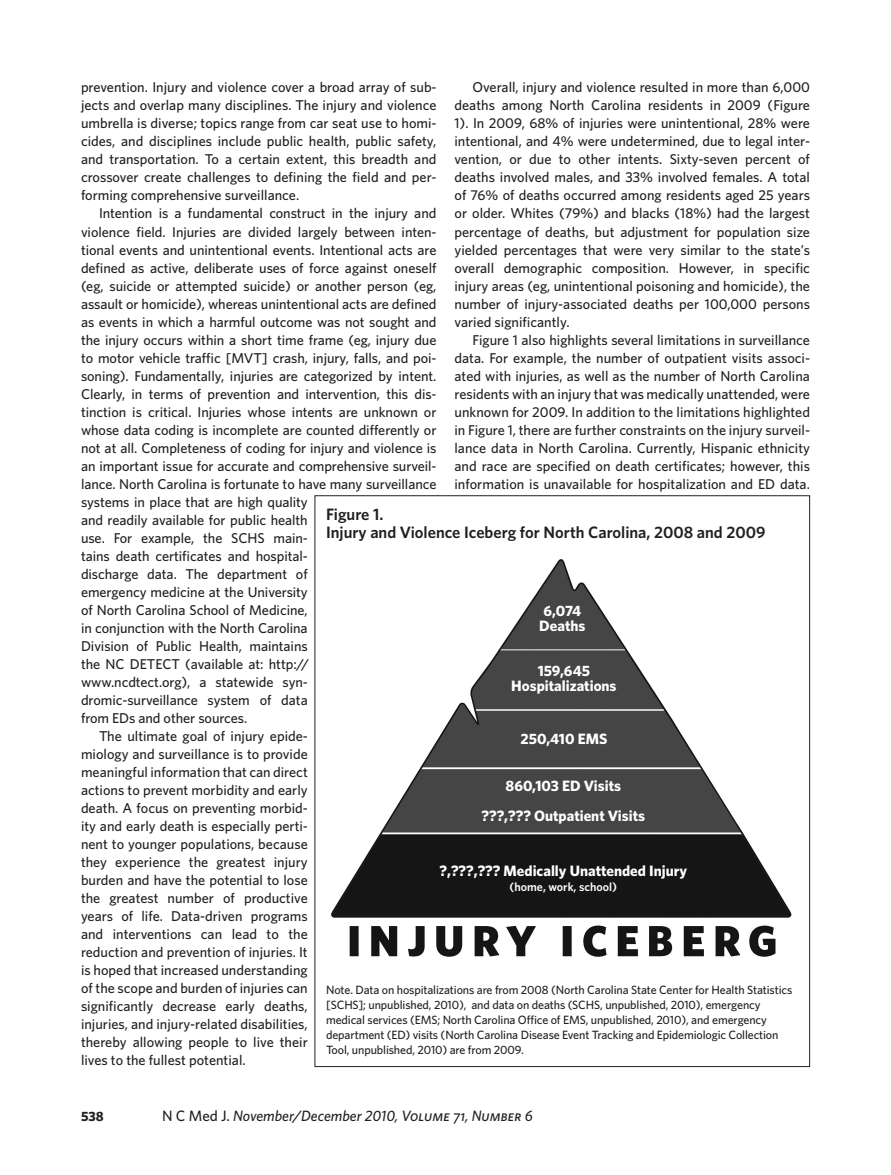
<style>
.page{position:relative;width:891px;height:1175px;background:#fff}
.page>*{position:absolute;margin:0;border:0;box-sizing:border-box;transform-origin:0 0}
.t1{font:600 16.5px "Whitney";color:#231f20}
.TOC_Authors{font:700 15px "Whitney";color:#fff}
.t2{font:italic 500 15px "Whitney";color:#231f20}
.body{font:500 14.25px/18px "Whitney";letter-spacing:-.005em;color:#231f20;text-align:justify}
.t3{font:700 13.5px "Whitney";color:#231f20}
.table_note{font:500 12px/15px "Whitney";letter-spacing:-.01em;color:#231f20}
.TOC_Authors-2{font:600 12px "Whitney";color:#fff}
.s1{font-style:normal}
.s2{font-family:"Whitney Medium SC Italic";font-weight:400;font-style:normal}
</style>
<div class="page">
<img style="left:331px;top:559px;width:461px;height:398px">
<p class="body" style="left:81px;top:78px;width:357px">prevention. Injury and violence cover a broad array of sub&shy;jects and overlap many disciplines. The injury and violence umbrella is diverse; topics range from car seat use to homi&shy;cides, and disciplines include public health, public safety, and transportation. To a certain extent, this breadth and crossover create challenges to defining the field and per&shy;forming comprehensive surveillance.</p>
<p class="body" style="left:81px;top:204px;width:357px;text-align:left;text-indent:18px">Intention is a fundamental construct in the injury and violence field. Injuries are divided largely between inten&shy;tional events and unintentional events. Intentional acts are defined as active, deliberate uses of force against oneself (eg, suicide or attempted suicide) or another person (eg, assault or homicide), whereas unintentional acts are defined as events in which a harmful outcome was not sought and the injury occurs within a short time frame (eg, injury due to motor vehicle traffic [MVT] crash, injury, falls, and poi&shy;soning). Fundamentally, injuries are categorized by intent.<br>Clearly, in terms of prevention and intervention, this dis&shy;tinction is critical. Injuries whose intents are unknown or whose data coding is incomplete are counted differently or not at all. Completeness of coding for injury and violence is an important issue for accurate and comprehensive surveil&shy;lance. North Carolina is fortunate to have many surveillance systems in place that are high quality<br>and readily available for public health<br>use. For example, the SCHS main-<br>tains death certificates and hospital-<br>discharge data. The department of<br>emergency medicine at the University<br>of North Carolina School of Medicine,<br>in conjunction with the North Carolina<br>Division of Public Health, maintains<br>the NC DETECT (available at: http://<br>www.ncdtect.org), a statewide syn-<br>dromic-surveillance system of data<br>from EDs and other sources.</p>
<p class="body" style="left:81px;top:726px;width:228px;text-indent:18px">The ultimate goal of injury epide&shy;miology and surveillance is to provide meaningful information that can direct actions to prevent morbidity and early death. A focus on preventing morbid&shy;ity and early death is especially perti&shy;nent to younger populations, because they experience the greatest injury burden and have the potential to lose the greatest number of productive years of life. Data-driven programs and interventions can lead to the reduction and prevention of injuries. It is hoped that increased understanding of the scope and burden of injuries can significantly decrease early deaths, injuries, and injury-related disabilities, thereby allowing people to live their lives to the fullest potential.</p>
<p class="body" style="left:454px;top:78px;width:357px;text-indent:18px">Overall, injury and violence resulted in more than 6,000 deaths among North Carolina residents in 2009 (Figure 1). In 2009, 68% of injuries were unintentional, 28% were intentional, and 4% were undetermined, due to legal inter&shy;vention, or due to other intents. Sixty-seven percent of deaths involved males, and 33% involved females. A total of 76% of deaths occurred among residents aged 25 years or older. Whites (79%) and blacks (18%) had the largest percentage of deaths, but adjustment for population size yielded percentages that were very similar to the state’s overall demographic composition. However, in specific injury areas (eg, unintentional poisoning and homicide), the number of injury-associated deaths per 100,000 persons varied significantly.</p>
<p class="body" style="left:454px;top:330px;width:357px;text-indent:18px">Figure 1 also highlights several limitations in surveillance data. For example, the number of outpatient visits associ&shy;ated with injuries, as well as the number of North Carolina residents with an injury that was medically unattended, were unknown for 2009. In addition to the limitations highlighted in Figure 1, there are further constraints on the injury surveil&shy;lance data in North Carolina. Currently, Hispanic ethnicity and race are specified on death certificates; however, this information is unavailable for hospitalization and ED data.</p>
<p class="t1" style="left:326px;top:504px;width:59px">Figure 1.</p>
<p class="t1" style="left:326px;top:522px;width:441px">Injury and Violence Iceberg for North Carolina, 2008 and 2009</p>
<p class="TOC_Authors" style="left:544px;top:602px;width:39px">6,074</p>
<p class="TOC_Authors" style="left:539px;top:617px;width:48px">Deaths</p>
<p class="TOC_Authors" style="left:538px;top:661px;width:54px">159,645</p>
<p class="TOC_Authors" style="left:511px;top:676px;width:107px">Hospitalizations</p>
<p class="TOC_Authors" style="left:521px;top:729px;width:88px">250,410 EMS</p>
<p class="TOC_Authors" style="left:506px;top:776px;width:117px">860,103 ED Visits</p>
<p class="TOC_Authors" style="left:482px;top:806px;width:165px">???,??? Outpatient Visits</p>
<p class="TOC_Authors" style="left:440px;top:861px;width:249px">?,???,??? Medically Unattended Injury</p>
<p class="TOC_Authors-2" style="left:510px;top:879px;width:109px">(home, work, school)</p>
<p class="table_note" style="left:326px;top:982px;width:468px">Note. Data on hospitalizations are from 2008 (North Carolina State Center for Health Statistics [SCHS]; unpublished, 2010), and data on deaths (SCHS, unpublished, 2010), emergency medical services (EMS; North Carolina Office of EMS, unpublished, 2010), and emergency department (ED) visits (North Carolina Disease Event Tracking and Epidemiologic Collection Tool, unpublished, 2010) are from 2009.</p>
<p class="t3" style="left:81px;top:1107px;width:24px">538</p>
<p class="t2" style="left:162px;top:1106px;width:372px"><span class="s1">N C Med J.</span> November/December 2010, <span class="s2">Volume 71, Number 6</span></p>
</div>
